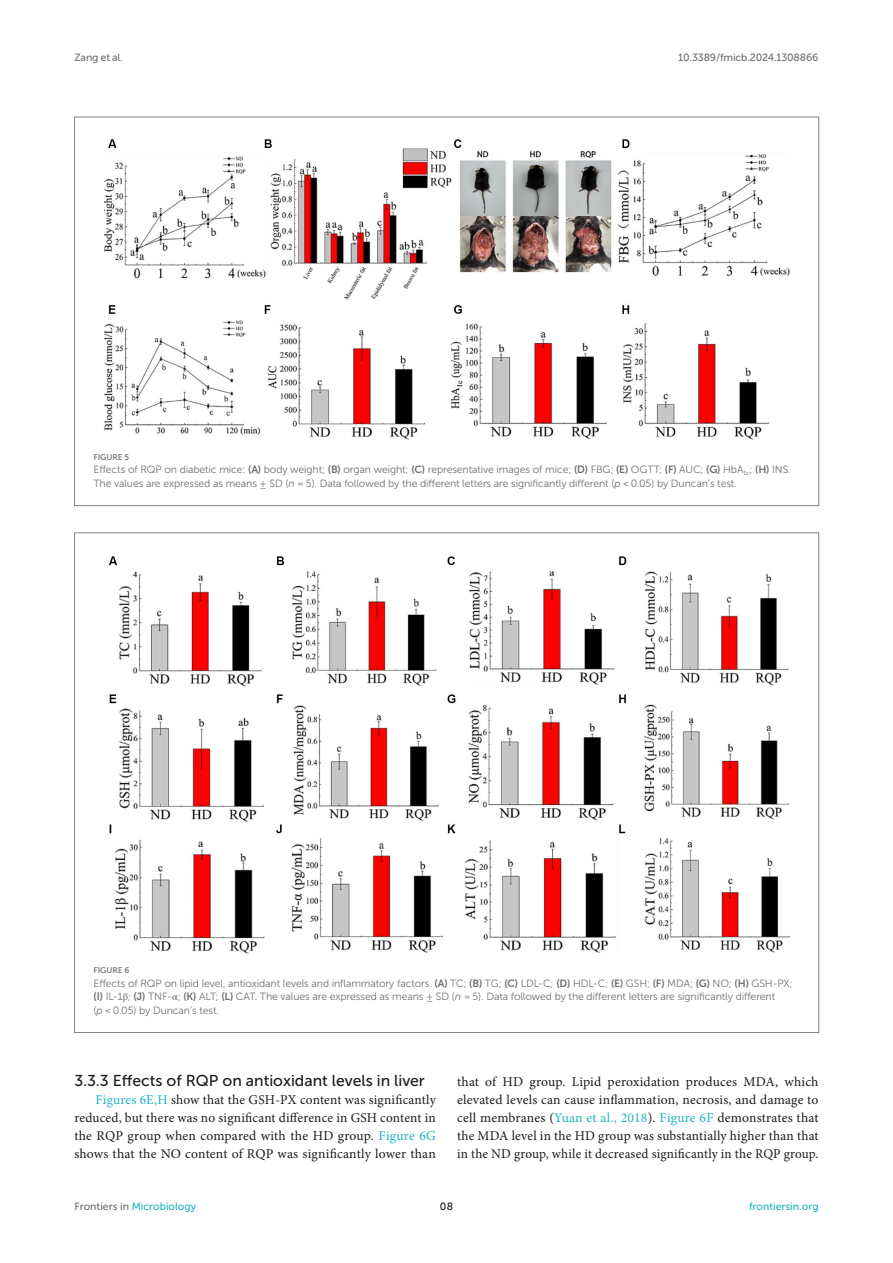
<style>
.page{position:relative;width:893px;height:1263px;background:#fff}
.page>*{position:absolute;margin:0;border:0;box-sizing:border-box;transform-origin:0 0}
.HEAD_3{font:15.75px "Museo Sans 500";color:#1b1c1b}
.TEXT_FLUSH{font:13.5px/18px "Minion Pro";letter-spacing:.015em;color:#1b1c1b;text-align:justify}
.FIG_LEG{font:10.5px/13.5px "Museo Sans 300";letter-spacing:-.01em;color:#706f70}
.t1{font:10.5px "Museo Sans 500";color:#1db5c3}
.t2{font:10.5px "Museo Sans 500";letter-spacing:-.015em;color:#706f70}
.t3{font:10.5px "Museo Sans 500";color:#1b1c1b}
.FIG_HD{font:8.25px "Museo Sans 700";letter-spacing:-.01em;color:#7e7f7f}
.s1{font-family:"Museo Sans 700"}
.s2{font-style:italic}
.s3{font-family:"STIX General"}
.s4{color:#1db5c3}
.s5{color:#706f70}
</style>
<div class="page">
<img style="left:104px;top:139px;width:686px;height:301px">
<img style="left:108px;top:556px;width:682px;height:398px">
<p class="t2" style="left:74px;top:51px;width:50px">Zang et al.</p>
<p class="t2" style="left:678px;top:51px;width:142px">10.3389/fmicb.2024.1308866</p>
<p class="FIG_HD" style="left:94px;top:452px;width:37px">FIGURE 5</p>
<p class="FIG_LEG" style="left:94px;top:463px;width:699px">Effects of RQP on diabetic mice: <span class="s1">(A)</span> body weight; <span class="s1">(B)</span> organ weight; <span class="s1">(C)</span> representative images of mice; <span class="s1">(D)</span> FBG; <span class="s1">(E)</span> OGTT; <span class="s1">(F)</span> AUC; <span class="s1">(G)</span> HbA<sub>1c</sub>; <span class="s1">(H)</span> INS.<br>The values are expressed as means ± SD (<span class="s2">n</span> = 5). Data followed by the different letters are significantly different (<span class="s2">p</span> &lt; 0.05) by Duncan’s test.</p>
<p class="FIG_HD" style="left:94px;top:965px;width:37px">FIGURE 6</p>
<p class="FIG_LEG" style="left:94px;top:976px;width:701px">Effects of RQP on lipid level, antioxidant levels and inflammatory factors. <span class="s1">(A)</span> TC; <span class="s1">(B)</span> TG; <span class="s1">(C)</span> LDL-C; <span class="s1">(D)</span> HDL-C; <span class="s1">(E)</span> GSH; <span class="s1">(F)</span> MDA; <span class="s1">(G)</span> NO; <span class="s1">(H)</span> GSH-PX; <span class="s1">(I)</span> IL-1<span class="s3">β</span>; <span class="s1">(J)</span> TNF-<span class="s3">α</span>; <span class="s1">(K)</span> ALT; <span class="s1">(L)</span> CAT. The values are expressed as means ± SD (<span class="s2">n</span> = 5). Data followed by the different letters are significantly different<br>(<span class="s2">p</span> &lt; 0.05) by Duncan’s test.</p>
<p class="HEAD_3" style="left:74px;top:1072px;width:352px">3.3.3 Effects of RQP on antioxidant levels in liver</p>
<p class="TEXT_FLUSH" style="left:74px;top:1091px;width:363px;text-indent:21px"><span class="s4">Figures 6E,H</span> show that the GSH-PX content was significantly reduced, but there was no significant difference in GSH content in the RQP group when compared with the HD group. <span class="s4">Figure 6G </span>shows that the NO content of RQP was significantly lower than</p>
<p class="TEXT_FLUSH" style="left:457px;top:1073px;width:363px">that of HD group. Lipid peroxidation produces MDA, which elevated levels can cause inflammation, necrosis, and damage to cell membranes (<span class="s4">Yuan et al., 2018</span>). <span class="s4">Figure 6F</span> demonstrates that the MDA level in the HD group was substantially higher than that in the ND group, while it decreased significantly in the RQP group.</p>
<p class="t1" style="left:74px;top:1200px;width:123px"><span class="s5">Frontiers in</span> Microbiology</p>
<p class="t3" style="left:440px;top:1200px;width:15px">08</p>
<p class="t1" style="left:749px;top:1200px;width:71px">frontiersin.org</p>
</div>
